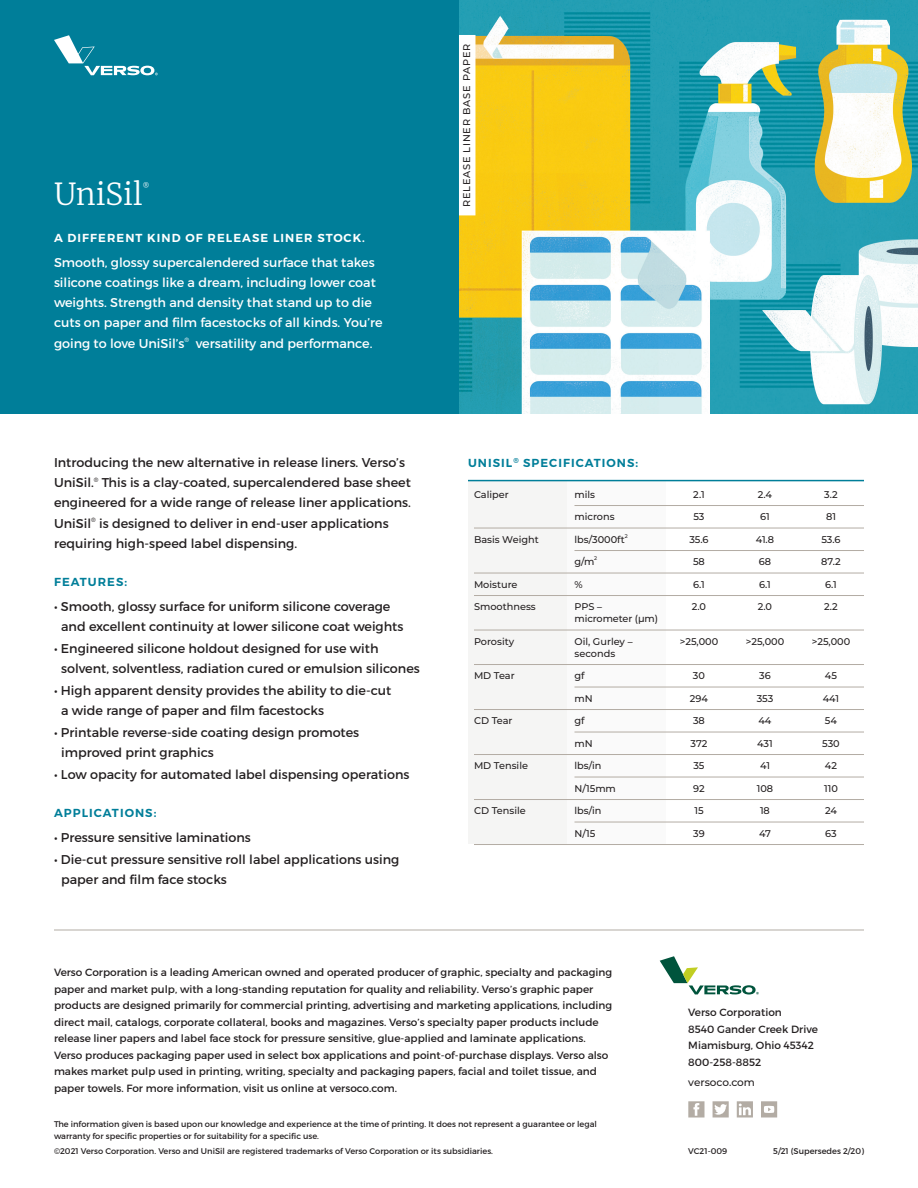
<style>
.page{position:relative;width:918px;height:1188px;background:#fff}
.page>*{position:absolute;margin:0;border:0;box-sizing:border-box;transform-origin:0 0}
.t1{font:300 30px "Merriweather";color:#fff}
.t2{font:12.75px/20.2px "Montserrat";color:#231f20}
.t3{font:12.75px/20.2px "Montserrat";color:#fff}
.t4{font:600 11.7px "Montserrat";letter-spacing:.09em;color:#007e99}
.t5{font:600 11.7px "Montserrat";letter-spacing:.09em;color:#fff}
.t6{font:10.5px/16.5px "Montserrat";color:#231f20}
.t7{font:500 10.5px "Montserrat";color:#231f20}
.t8{font:500 9.75px "Montserrat";color:#231f20}
.t9{font:500 9.75px "Montserrat";letter-spacing:.08em;color:#231f20}
.t10{font:8.25px/12px "Montserrat";color:#231f20}
.t11{font:300 6.3px "Merriweather";color:#fff}
.t12{font:500 5.25px "Montserrat";color:#231f20}
</style>
<div class="page">
<img style="left:459px;top:0;width:459px;height:414px">
<div style="left:468px;top:481px;width:99px;height:363px;background:#f5f5f4"></div>
<div style="left:567px;top:481px;width:99px;height:363px;background:#fafafa"></div>
<div style="left:0;top:0;width:459px;height:414px;background:#007e99"></div>
<svg style="left:54px;top:35px;width:104px;height:40px"></svg>
<div style="left:459px;top:35px;width:16px;height:180px;background:#fff"></div>
<svg style="left:761px;top:1101px;width:16px;height:16px"></svg>
<svg style="left:688px;top:1101px;width:17px;height:17px"></svg>
<svg style="left:737px;top:1101px;width:16px;height:17px"></svg>
<svg style="left:713px;top:1101px;width:16px;height:16px"></svg>
<hr style="left:54px;top:930px;width:810px;height:1px;background:#b3aca4">
<svg style="left:660px;top:956px;width:99px;height:39px"></svg>
<hr style="left:468px;top:480px;width:396px;height:1px;background:#007e99">
<hr style="left:574px;top:505px;width:290px;height:1px;background:#b3aca4">
<hr style="left:474px;top:528px;width:390px;height:1px;background:#b3aca4">
<hr style="left:574px;top:550px;width:290px;height:1px;background:#b3aca4">
<hr style="left:474px;top:573px;width:390px;height:1px;background:#b3aca4">
<hr style="left:474px;top:595px;width:390px;height:1px;background:#b3aca4">
<hr style="left:474px;top:630px;width:390px;height:1px;background:#b3aca4">
<hr style="left:474px;top:664px;width:390px;height:1px;background:#b3aca4">
<hr style="left:574px;top:687px;width:290px;height:1px;background:#b3aca4">
<hr style="left:474px;top:709px;width:390px;height:1px;background:#b3aca4">
<hr style="left:574px;top:732px;width:290px;height:1px;background:#b3aca4">
<hr style="left:474px;top:754px;width:390px;height:1px;background:#b3aca4">
<hr style="left:574px;top:777px;width:290px;height:1px;background:#b3aca4">
<hr style="left:474px;top:799px;width:390px;height:1px;background:#b3aca4">
<hr style="left:574px;top:822px;width:290px;height:1px;background:#b3aca4">
<hr style="left:474px;top:844px;width:390px;height:1px;background:#b3aca4">
<p class="t1" style="left:54px;top:173px;width:90px">UniSil</p>
<p class="t11" style="left:143px;top:181px;width:8px">®</p>
<p class="t5" style="left:54px;top:230px;width:312px">A DIFFERENT KIND OF RELEASE LINER STOCK.</p>
<p class="t3" style="left:54px;top:252px;width:330px">Smooth, glossy supercalendered surface that takes silicone coatings like a dream, including lower coat weights. Strength and density that stand up to die cuts on paper and film facestocks of all kinds. You’re going to love UniSil’s<sup>®</sup> versatility and performance.</p>
<p class="t2" style="left:54px;top:452px;width:358px">Introducing the new alternative in release liners. Verso’s UniSil.<sup>®</sup> This is a clay-coated, supercalendered base sheet engineered for a wide range of release liner applications.<br>UniSil<sup>®</sup> is designed to deliver in end-user applications requiring high-speed label dispensing.</p>
<p class="t4" style="left:54px;top:575px;width:75px">FEATURES:</p>
<p class="t2" style="left:61px;top:596px;width:344px;text-indent:-7px">• Smooth, glossy surface for uniform silicone coverage and excellent continuity at lower silicone coat weights</p>
<p class="t2" style="left:61px;top:638px;width:360px;text-indent:-7px">• Engineered silicone holdout designed for use with solvent, solventless, radiation cured or emulsion silicones</p>
<p class="t2" style="left:61px;top:680px;width:332px;text-indent:-7px">• High apparent density provides the ability to die-cut a wide range of paper and film facestocks</p>
<p class="t2" style="left:61px;top:722px;width:300px;text-indent:-7px">• Printable reverse-side coating design promotes improved print graphics</p>
<p class="t2" style="left:54px;top:764px;width:357px">• Low opacity for automated label dispensing operations</p>
<p class="t4" style="left:54px;top:806px;width:104px">APPLICATIONS:</p>
<p class="t2" style="left:54px;top:827px;width:198px">• Pressure sensitive laminations</p>
<p class="t2" style="left:61px;top:849px;width:340px;text-indent:-7px">• Die-cut pressure sensitive roll label applications using paper and film face stocks</p>
<p class="t9" style="left:460px;top:207px;width:165px;rotate:-90deg">RELEASE LINER BASE PAPER</p>
<p class="t4" style="left:468px;top:455px;width:172px">UNISIL<sup>®</sup> SPECIFICATIONS:</p>
<p class="t8" style="left:474px;top:488px;width:36px">Caliper</p>
<p class="t8" style="left:575px;top:488px;width:22px">mils</p>
<p class="t8" style="left:693px;top:488px;width:13px">2.1</p>
<p class="t8" style="left:758px;top:488px;width:16px">2.4</p>
<p class="t8" style="left:824px;top:488px;width:15px">3.2</p>
<p class="t8" style="left:575px;top:510px;width:42px">microns</p>
<p class="t8" style="left:693px;top:510px;width:13px">53</p>
<p class="t8" style="left:760px;top:510px;width:11px">61</p>
<p class="t8" style="left:826px;top:510px;width:11px">81</p>
<p class="t8" style="left:474px;top:533px;width:66px">Basis Weight</p>
<p class="t8" style="left:575px;top:533px;width:52px">lbs/3000ft</p>
<p class="t12" style="left:625px;top:532px;width:5px">2</p>
<p class="t8" style="left:689px;top:533px;width:21px">35.6</p>
<p class="t8" style="left:756px;top:533px;width:20px">41.8</p>
<p class="t8" style="left:821px;top:533px;width:21px">53.6</p>
<p class="t8" style="left:575px;top:555px;width:21px">g/m</p>
<p class="t12" style="left:594px;top:555px;width:5px">2</p>
<p class="t8" style="left:693px;top:555px;width:13px">58</p>
<p class="t8" style="left:759px;top:555px;width:14px">68</p>
<p class="t8" style="left:821px;top:555px;width:21px">87.2</p>
<p class="t8" style="left:474px;top:578px;width:45px">Moisture</p>
<p class="t8" style="left:575px;top:578px;width:10px">%</p>
<p class="t8" style="left:693px;top:578px;width:13px">6.1</p>
<p class="t8" style="left:759px;top:578px;width:13px">6.1</p>
<p class="t8" style="left:825px;top:578px;width:13px">6.1</p>
<p class="t8" style="left:474px;top:600px;width:63px">Smoothness</p>
<p class="t8" style="left:575px;top:600px;width:29px">PPS –</p>
<p class="t8" style="left:692px;top:600px;width:16px">2.0</p>
<p class="t8" style="left:758px;top:600px;width:16px">2.0</p>
<p class="t8" style="left:824px;top:600px;width:15px">2.2</p>
<p class="t8" style="left:575px;top:612px;width:85px">micrometer (μm)</p>
<p class="t8" style="left:474px;top:635px;width:42px">Porosity</p>
<p class="t8" style="left:575px;top:635px;width:60px">Oil, Gurley –</p>
<p class="t8" style="left:680px;top:635px;width:40px">&gt;25,000</p>
<p class="t8" style="left:746px;top:635px;width:40px">&gt;25,000</p>
<p class="t8" style="left:812px;top:635px;width:40px">&gt;25,000</p>
<p class="t8" style="left:575px;top:647px;width:42px">seconds</p>
<p class="t8" style="left:474px;top:669px;width:42px">MD Tear</p>
<p class="t8" style="left:575px;top:669px;width:12px">gf</p>
<p class="t8" style="left:693px;top:669px;width:14px">30</p>
<p class="t8" style="left:759px;top:669px;width:13px">36</p>
<p class="t8" style="left:825px;top:669px;width:14px">45</p>
<p class="t8" style="left:575px;top:692px;width:20px">mN</p>
<p class="t8" style="left:690px;top:692px;width:20px">294</p>
<p class="t8" style="left:757px;top:692px;width:18px">353</p>
<p class="t8" style="left:823px;top:692px;width:18px">441</p>
<p class="t8" style="left:474px;top:714px;width:40px">CD Tear</p>
<p class="t8" style="left:575px;top:714px;width:12px">gf</p>
<p class="t8" style="left:693px;top:714px;width:13px">38</p>
<p class="t8" style="left:758px;top:714px;width:15px">44</p>
<p class="t8" style="left:825px;top:714px;width:14px">54</p>
<p class="t8" style="left:575px;top:737px;width:20px">mN</p>
<p class="t8" style="left:691px;top:737px;width:18px">372</p>
<p class="t8" style="left:757px;top:737px;width:17px">431</p>
<p class="t8" style="left:822px;top:737px;width:19px">530</p>
<p class="t8" style="left:474px;top:759px;width:56px">MD Tensile</p>
<p class="t8" style="left:575px;top:759px;width:29px">lbs/in</p>
<p class="t8" style="left:693px;top:759px;width:13px">35</p>
<p class="t8" style="left:760px;top:759px;width:11px">41</p>
<p class="t8" style="left:825px;top:759px;width:14px">42</p>
<p class="t8" style="left:575px;top:782px;width:43px">N/15mm</p>
<p class="t8" style="left:693px;top:782px;width:13px">92</p>
<p class="t8" style="left:757px;top:782px;width:18px">108</p>
<p class="t8" style="left:824px;top:782px;width:15px">110</p>
<p class="t8" style="left:474px;top:804px;width:53px">CD Tensile</p>
<p class="t8" style="left:575px;top:804px;width:29px">lbs/in</p>
<p class="t8" style="left:694px;top:804px;width:11px">15</p>
<p class="t8" style="left:760px;top:804px;width:11px">18</p>
<p class="t8" style="left:825px;top:804px;width:13px">24</p>
<p class="t8" style="left:575px;top:827px;width:22px">N/15</p>
<p class="t8" style="left:693px;top:827px;width:13px">39</p>
<p class="t8" style="left:759px;top:827px;width:13px">47</p>
<p class="t8" style="left:825px;top:827px;width:13px">63</p>
<p class="t6" style="left:54px;top:964px;width:560px">Verso Corporation is a leading American owned and operated producer of graphic, specialty and packaging paper and market pulp, with a long-standing reputation for quality and reliability. Verso’s graphic paper products are designed primarily for commercial printing, advertising and marketing applications, including direct mail, catalogs, corporate collateral, books and magazines. Verso’s specialty paper products include release liner papers and label face stock for pressure sensitive, glue-applied and laminate applications.<br>Verso produces packaging paper used in select box applications and point-of-purchase displays. Verso also makes market pulp used in printing, writing, specialty and packaging papers, facial and toilet tissue, and paper towels. For more information, visit us online at versoco.com.</p>
<p class="t6" style="left:688px;top:1004px;width:95px">Verso Corporation</p>
<p class="t6" style="left:688px;top:1021px;width:131px">8540 Gander Creek Drive</p>
<p class="t6" style="left:688px;top:1037px;width:127px">Miamisburg, Ohio 45342</p>
<p class="t6" style="left:688px;top:1054px;width:74px">800-258-8852</p>
<p class="t7" style="left:688px;top:1075px;width:68px">versoco.com</p>
<p class="t10" style="left:54px;top:1118px;width:545px">The information given is based upon our knowledge and experience at the time of printing. It does not represent a guarantee or legal warranty for specific properties or for suitability for a specific use.</p>
<p class="t10" style="left:54px;top:1145px;width:441px">©2021 Verso Corporation. Verso and UniSil are registered trademarks of Verso Corporation or its subsidiaries.</p>
<p class="t10" style="left:688px;top:1145px;width:40px">VC21-009</p>
<p class="t10" style="left:773px;top:1145px;width:92px">5/21 (Supersedes 2/20)</p>
</div>
